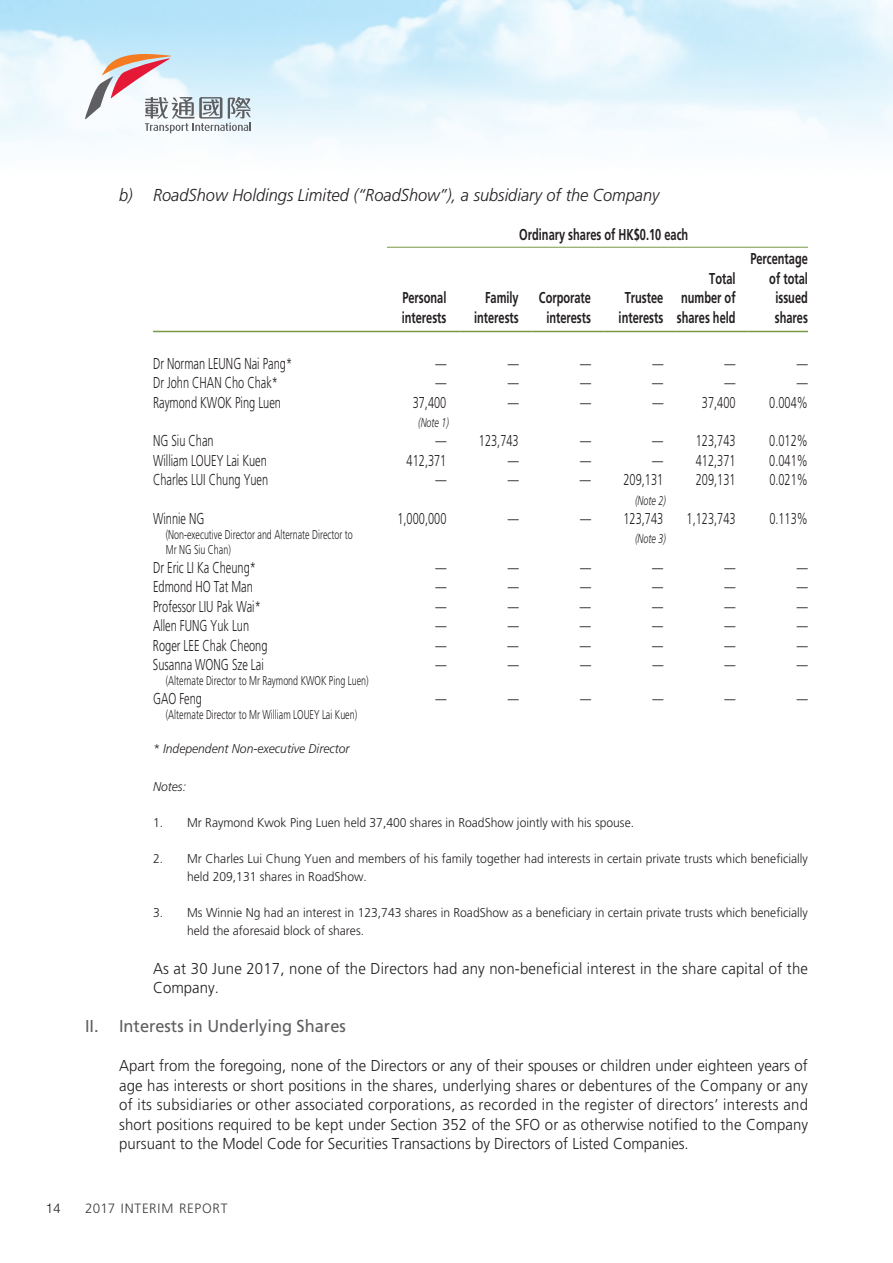
<style>
.page{position:relative;width:893px;height:1263px;background:#fff}
.page>*{position:absolute;margin:0;border:0;box-sizing:border-box;transform-origin:0 0}
.t1{font:italic 300 17.25px "Frutiger LT Std";color:#231f20;scale:.95 1}
.t2{font:17.25px "Frutiger LT Std";color:#5f5f62;scale:.95 1}
.t3{font:300 15.75px/19.5px "Frutiger LT Std";color:#231f20;scale:.95 1}
.t4{font:300 15.75px "Frutiger LT Std";color:#231f20;scale:.7 1}
.t5{font:700 15.75px/19.5px "Frutiger LT Std";color:#231f20;text-align:center;scale:.7 1}
.t6{font:300 13.5px "Frutiger";letter-spacing:.055em;color:#3e3e3f}
.t7{font:300 13.5px "Helvetica";color:#231f20}
.t8{font:300 12.75px/18px "Frutiger LT Std";color:#231f20;scale:.95 1}
.t9{font:300 12.75px/15px "Frutiger LT Std";color:#231f20;scale:.7 1}
.t10{font:italic 300 12.75px "Frutiger LT Std";color:#231f20;scale:.95 1}
.t11{font:italic 300 12.75px "Frutiger LT Std";color:#231f20;scale:.7 1}
</style>
<div class="page">
<svg style="left:85px;top:54px;width:166px;height:79px"></svg>
<hr style="left:387px;top:247px;width:421px;height:1px;background:#789846">
<hr style="left:153px;top:331px;width:234px;height:1px;background:#789846">
<hr style="left:387px;top:331px;width:72px;height:1px;background:#789846">
<hr style="left:459px;top:331px;width:72px;height:1px;background:#789846">
<hr style="left:531px;top:331px;width:73px;height:1px;background:#789846">
<hr style="left:604px;top:331px;width:72px;height:1px;background:#789846">
<hr style="left:676px;top:331px;width:72px;height:1px;background:#789846">
<hr style="left:748px;top:331px;width:60px;height:1px;background:#789846">
<p class="t1" style="left:119px;top:186px;width:570px">b) RoadShow Holdings Limited (“RoadShow”), a subsidiary of the Company</p>
<p class="t5" style="left:519px;top:225px;width:243px">Ordinary shares of HK$0.10 each</p>
<p class="t5" style="left:750px;top:249px;width:84px">Percentage</p>
<p class="t5" style="left:402px;top:288px;width:65px;text-align:left">Personal interests</p>
<p class="t5" style="left:474px;top:288px;width:65px;text-align:right">Family interests</p>
<p class="t5" style="left:539px;top:288px;width:76px">Corporate interests</p>
<p class="t5" style="left:619px;top:288px;width:65px">Trustee interests</p>
<p class="t5" style="left:677px;top:269px;width:86px;text-align:justify;text-indent:32px">Total number of shares held</p>
<p class="t5" style="left:769px;top:269px;width:57px">of total issued shares</p>
<p class="t4" style="left:153px;top:354px;width:200px">Dr Norman LEUNG Nai Pang*</p>
<p class="t4" style="left:435px;top:354px;width:17px">—</p>
<p class="t4" style="left:508px;top:354px;width:17px">—</p>
<p class="t4" style="left:580px;top:354px;width:17px">—</p>
<p class="t4" style="left:652px;top:354px;width:17px">—</p>
<p class="t4" style="left:725px;top:354px;width:17px">—</p>
<p class="t4" style="left:797px;top:354px;width:17px">—</p>
<p class="t4" style="left:153px;top:374px;width:180px">Dr John CHAN Cho Chak*</p>
<p class="t4" style="left:435px;top:374px;width:17px">—</p>
<p class="t4" style="left:508px;top:374px;width:17px">—</p>
<p class="t4" style="left:580px;top:374px;width:17px">—</p>
<p class="t4" style="left:652px;top:374px;width:17px">—</p>
<p class="t4" style="left:725px;top:374px;width:17px">—</p>
<p class="t4" style="left:797px;top:374px;width:17px">—</p>
<p class="t4" style="left:153px;top:393px;width:184px">Raymond KWOK Ping Luen</p>
<p class="t4" style="left:413px;top:393px;width:50px">37,400</p>
<p class="t11" style="left:418px;top:415px;width:45px">(Note 1)</p>
<p class="t4" style="left:508px;top:393px;width:17px">—</p>
<p class="t4" style="left:580px;top:393px;width:17px">—</p>
<p class="t4" style="left:652px;top:393px;width:17px">—</p>
<p class="t4" style="left:702px;top:393px;width:50px">37,400</p>
<p class="t4" style="left:769px;top:393px;width:57px">0.004%</p>
<p class="t4" style="left:153px;top:432px;width:88px">NG Siu Chan</p>
<p class="t4" style="left:435px;top:432px;width:121px">— 123,743</p>
<p class="t4" style="left:580px;top:432px;width:17px">—</p>
<p class="t4" style="left:652px;top:432px;width:121px">— 123,743</p>
<p class="t4" style="left:769px;top:432px;width:57px">0.012%</p>
<p class="t4" style="left:153px;top:451px;width:164px">William LOUEY Lai Kuen</p>
<p class="t4" style="left:407px;top:451px;width:58px">412,371</p>
<p class="t4" style="left:508px;top:451px;width:17px">—</p>
<p class="t4" style="left:580px;top:451px;width:17px">—</p>
<p class="t4" style="left:652px;top:451px;width:121px">— 412,371</p>
<p class="t4" style="left:769px;top:451px;width:57px">0.041%</p>
<p class="t4" style="left:153px;top:471px;width:166px">Charles LUI Chung Yuen</p>
<p class="t4" style="left:435px;top:471px;width:17px">—</p>
<p class="t4" style="left:508px;top:471px;width:17px">—</p>
<p class="t4" style="left:580px;top:471px;width:121px">— 209,131</p>
<p class="t11" style="left:635px;top:493px;width:45px">(Note 2)</p>
<p class="t4" style="left:696px;top:471px;width:58px">209,131</p>
<p class="t4" style="left:769px;top:471px;width:57px">0.021%</p>
<p class="t4" style="left:153px;top:509px;width:75px">Winnie NG</p>
<p class="t9" style="left:166px;top:527px;width:269px">(Non-executive Director and Alternate Director to<br>Mr NG Siu Chan)</p>
<p class="t4" style="left:397px;top:509px;width:72px">1,000,000</p>
<p class="t4" style="left:508px;top:509px;width:17px">—</p>
<p class="t4" style="left:580px;top:509px;width:121px">— 123,743</p>
<p class="t11" style="left:635px;top:531px;width:45px">(Note 3)</p>
<p class="t4" style="left:687px;top:509px;width:72px">1,123,743</p>
<p class="t4" style="left:769px;top:509px;width:57px">0.113%</p>
<p class="t4" style="left:153px;top:558px;width:149px">Dr Eric LI Ka Cheung*</p>
<p class="t4" style="left:435px;top:558px;width:17px">—</p>
<p class="t4" style="left:508px;top:558px;width:17px">—</p>
<p class="t4" style="left:580px;top:558px;width:17px">—</p>
<p class="t4" style="left:652px;top:558px;width:17px">—</p>
<p class="t4" style="left:725px;top:558px;width:17px">—</p>
<p class="t4" style="left:797px;top:558px;width:17px">—</p>
<p class="t4" style="left:153px;top:578px;width:144px">Edmond HO Tat Man</p>
<p class="t4" style="left:435px;top:578px;width:17px">—</p>
<p class="t4" style="left:508px;top:578px;width:17px">—</p>
<p class="t4" style="left:580px;top:578px;width:17px">—</p>
<p class="t4" style="left:652px;top:578px;width:17px">—</p>
<p class="t4" style="left:725px;top:578px;width:17px">—</p>
<p class="t4" style="left:797px;top:578px;width:17px">—</p>
<p class="t4" style="left:153px;top:597px;width:156px">Professor LIU Pak Wai*</p>
<p class="t4" style="left:435px;top:597px;width:17px">—</p>
<p class="t4" style="left:508px;top:597px;width:17px">—</p>
<p class="t4" style="left:580px;top:597px;width:17px">—</p>
<p class="t4" style="left:652px;top:597px;width:17px">—</p>
<p class="t4" style="left:724px;top:597px;width:17px">—</p>
<p class="t4" style="left:797px;top:597px;width:17px">—</p>
<p class="t4" style="left:153px;top:617px;width:139px">Allen FUNG Yuk Lun</p>
<p class="t4" style="left:435px;top:617px;width:17px">—</p>
<p class="t4" style="left:508px;top:617px;width:17px">—</p>
<p class="t4" style="left:580px;top:617px;width:17px">—</p>
<p class="t4" style="left:652px;top:617px;width:17px">—</p>
<p class="t4" style="left:724px;top:617px;width:17px">—</p>
<p class="t4" style="left:797px;top:617px;width:17px">—</p>
<p class="t4" style="left:153px;top:636px;width:165px">Roger LEE Chak Cheong</p>
<p class="t4" style="left:435px;top:636px;width:17px">—</p>
<p class="t4" style="left:508px;top:636px;width:17px">—</p>
<p class="t4" style="left:580px;top:636px;width:17px">—</p>
<p class="t4" style="left:652px;top:636px;width:17px">—</p>
<p class="t4" style="left:724px;top:636px;width:17px">—</p>
<p class="t4" style="left:797px;top:636px;width:17px">—</p>
<p class="t4" style="left:153px;top:656px;width:160px">Susanna WONG Sze Lai</p>
<p class="t9" style="left:166px;top:673px;width:291px">(Alternate Director to Mr Raymond KWOK Ping Luen)</p>
<p class="t4" style="left:435px;top:656px;width:17px">—</p>
<p class="t4" style="left:508px;top:656px;width:17px">—</p>
<p class="t4" style="left:580px;top:656px;width:17px">—</p>
<p class="t4" style="left:652px;top:656px;width:17px">—</p>
<p class="t4" style="left:725px;top:656px;width:17px">—</p>
<p class="t4" style="left:797px;top:656px;width:17px">—</p>
<p class="t4" style="left:153px;top:690px;width:72px">GAO Feng</p>
<p class="t9" style="left:166px;top:707px;width:275px">(Alternate Director to Mr William LOUEY Lai Kuen)</p>
<p class="t4" style="left:435px;top:690px;width:17px">—</p>
<p class="t4" style="left:508px;top:690px;width:17px">—</p>
<p class="t4" style="left:580px;top:690px;width:17px">—</p>
<p class="t4" style="left:652px;top:690px;width:17px">—</p>
<p class="t4" style="left:725px;top:690px;width:17px">—</p>
<p class="t4" style="left:797px;top:690px;width:17px">—</p>
<p class="t10" style="left:153px;top:742px;width:208px">* Independent Non-executive Director</p>
<p class="t10" style="left:153px;top:779px;width:36px">Notes:</p>
<p class="t8" style="left:153px;top:814px;width:508px">1. Mr Raymond Kwok Ping Luen held 37,400 shares in RoadShow jointly with his spouse.</p>
<p class="t8" style="left:187px;top:850px;width:655px;text-indent:-34px">2. Mr Charles Lui Chung Yuen and members of his family together had interests in certain private trusts which beneficially held 209,131 shares in RoadShow.</p>
<p class="t8" style="left:187px;top:904px;width:655px;text-indent:-34px">3. Ms Winnie Ng had an interest in 123,743 shares in RoadShow as a beneficiary in certain private trusts which beneficially held the aforesaid block of shares.</p>
<p class="t3" style="left:153px;top:959px;width:691px">As at 30 June 2017, none of the Directors had any non-beneficial interest in the share capital of the<br>Company.</p>
<p class="t2" style="left:85px;top:1016px;width:276px">II. Interests in Underlying Shares</p>
<p class="t3" style="left:119px;top:1056px;width:727px;text-align:justify">Apart from the foregoing, none of the Directors or any of their spouses or children under eighteen years of age has interests or short positions in the shares, underlying shares or debentures of the Company or any of its subsidiaries or other associated corporations, as recorded in the register of directors’ interests and short positions required to be kept under Section 352 of the SFO or as otherwise notified to the Company pursuant to the Model Code for Securities Transactions by Directors of Listed Companies.</p>
<p class="t7" style="left:46px;top:1200px;width:16px">14</p>
<p class="t6" style="left:85px;top:1200px;width:144px">2017 INTERIM REPORT</p>
</div>
